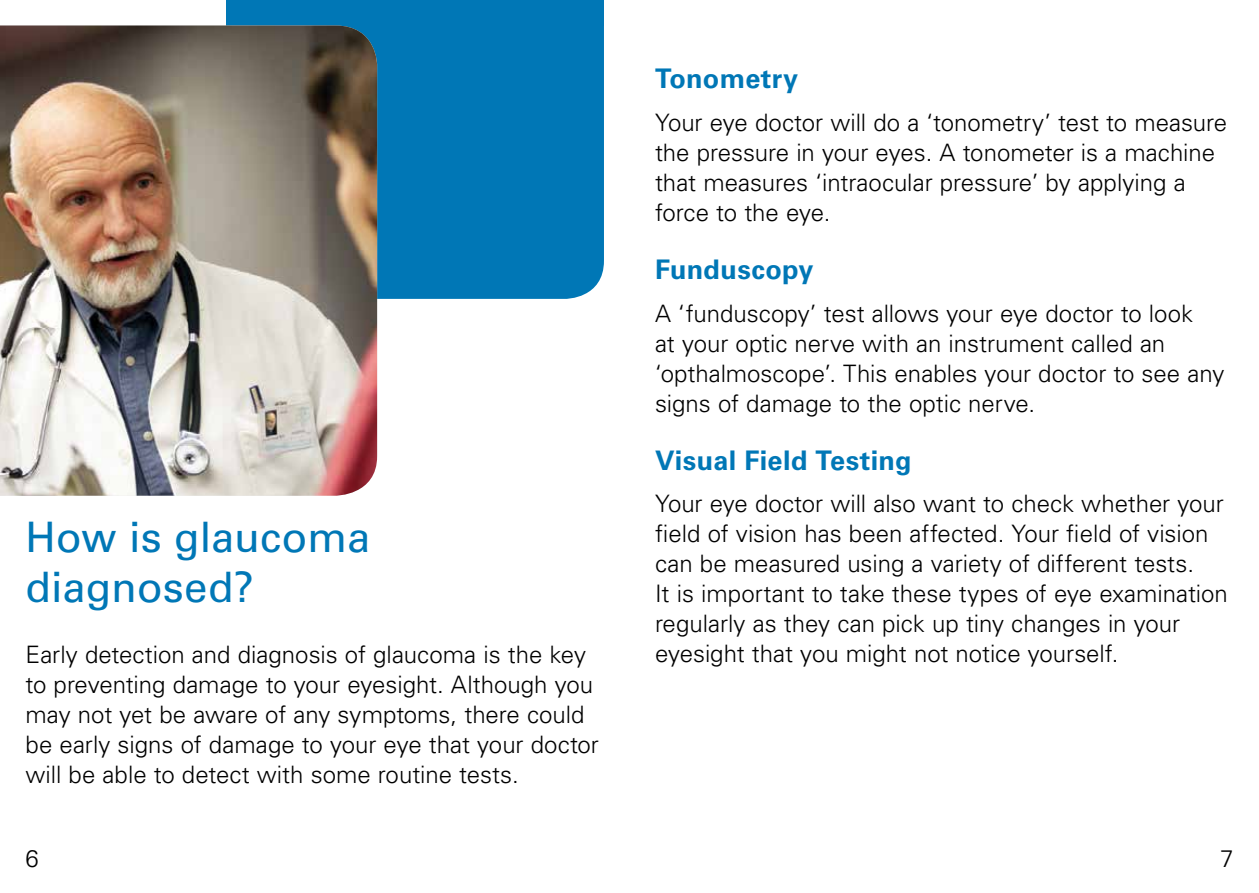
<style>
.page{position:relative;width:1259px;height:893px;background:#fff}
.page>*{position:absolute;margin:0;border:0;box-sizing:border-box;transform-origin:0 0}
.t1{font:42px/50.4px "Univers LT Std";color:#0077b6}
.t2{font:700 27px "Univers LT Std";letter-spacing:.01em;color:#0077b6}
.t3{font:300 24px/30px "Univers LT Std";color:#000}
</style>
<div class="page">
<div style="left:227px;top:0;width:377px;height:299px;background:#0077b6"></div>
<img style="left:0;top:26px;width:377px;height:470px">
<h1 class="t1" style="left:26px;top:512px;width:346px">How is glaucoma diagnosed?</h1>
<p class="t3" style="left:26px;top:639px;width:575px">Early detection and diagnosis of glaucoma is the key to preventing damage to your eyesight. Although you may not yet be aware of any symptoms, there could be early signs of damage to your eye that your doctor will be able to detect with some routine tests.</p>
<p class="t2" style="left:655px;top:63px;width:145px">Tonometry</p>
<p class="t3" style="left:655px;top:108px;width:574px">Your eye doctor will do a ‘tonometry’ test to measure the pressure in your eyes. A tonometer is a machine that measures ‘intraocular pressure’ by applying a force to the eye.</p>
<p class="t2" style="left:655px;top:254px;width:160px">Funduscopy</p>
<p class="t3" style="left:655px;top:298px;width:571px">A ‘funduscopy’ test allows your eye doctor to look<br>at your optic nerve with an instrument called an ‘opthalmoscope’. This enables your doctor to see any signs of damage to the optic nerve.</p>
<p class="t2" style="left:655px;top:444px;width:258px">Visual Field Testing</p>
<p class="t3" style="left:655px;top:489px;width:574px">Your eye doctor will also want to check whether your field of vision has been affected. Your field of vision can be measured using a variety of different tests.<br>It is important to take these types of eye examination regularly as they can pick up tiny changes in your eyesight that you might not notice yourself.</p>
<p class="t3" style="left:26px;top:844px;width:15px">6</p>
<p class="t3" style="left:1220px;top:844px;width:15px">7</p>
</div>
